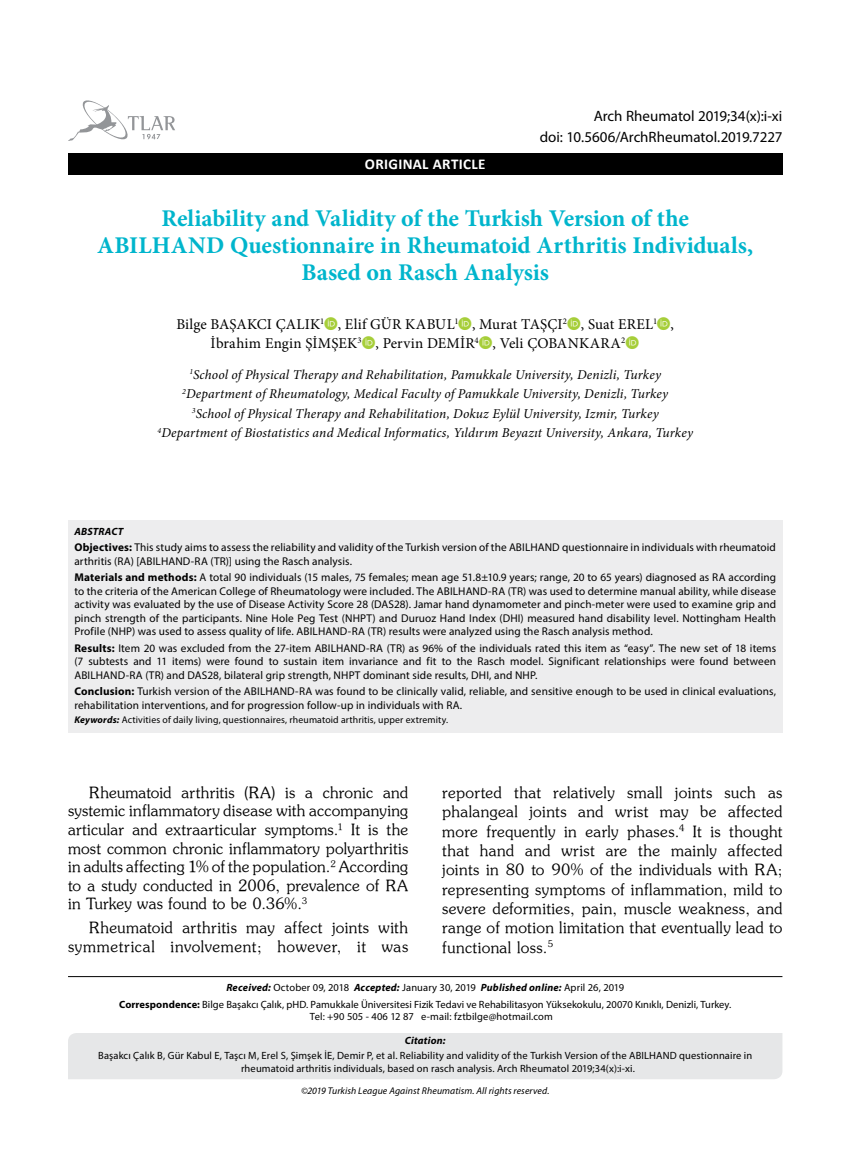
<style>
.page{position:relative;width:859px;height:1170px;background:#fff}
.page>*{position:absolute;margin:0;border:0;box-sizing:border-box;transform-origin:0 0}
.t1{font:700 24px/27px "Minion Pro";color:#00b5cc;text-align:center}
.t2{font:15.45px/19.4px "Souvenir Turk";letter-spacing:.025em;color:#000;text-align:justify}
.t3{font:15px/19.5px "Minion Pro";letter-spacing:.01em;color:#000}
.t4{font:15px "Myriad Pro";color:#000}
.t5{font:700 15px "Calibri";letter-spacing:.02em;color:#fff}
.t6{font:italic 13.5px/19.5px "Minion Pro";letter-spacing:.01em;color:#000;text-align:center}
.t7{font:11.25px/13.5px "Myriad Pro";letter-spacing:.01em;color:#000}
.t8{font:10.5px/16.8px "Myriad Pro";letter-spacing:.01em;color:#000;text-align:center}
.t9{font:italic 700 10.5px "Myriad Pro";letter-spacing:.02em;color:#000}
.t10{font:9.75px "Myriad Pro";letter-spacing:.015em;color:#000}
.t11{font:italic 9.75px "Myriad Pro";letter-spacing:.01em;color:#000}
.s1{font-weight:700}
.s2{font-weight:700;font-style:italic}
</style>
<div class="page">
<div style="left:68px;top:153px;width:714px;height:21px;background:#000"></div>
<svg style="left:68px;top:100px;width:107px;height:41px"></svg>
<div style="left:68px;top:520px;width:714px;height:212px;background:#ededee"></div>
<hr style="left:68px;top:976px;width:714px;height:1px;background:#000">
<div style="left:68px;top:1033px;width:714px;height:46px;background:#e6e7e8"></div>
<h3 class="t4" style="left:594px;top:107px;width:190px">Arch Rheumatol 2019;34(x):i-xi</h3>
<h3 class="t5" style="left:365px;top:153px;width:122px">ORIGINAL ARTICLE</h3>
<h3 class="t4" style="left:540px;top:127px;width:244px">doi: 10.5606/ArchRheumatol.2019.7227</h3>
<h1 class="t1" style="left:97px;top:204px;width:658px">Reliability and Validity of the Turkish Version of the<br>ABILHAND Questionnaire in Rheumatoid Arthritis Individuals,<br>Based on Rasch Analysis</h1>
<h3 class="t3" style="left:211px;top:314px;width:465px;text-indent:-34px">Bilge BAŞAKCI ÇALIK<sup>1</sup> , Elif GÜR KABUL<sup>1</sup> , Murat TAŞÇI<sup>2</sup> , Suat EREL<sup>1</sup> ,<br>İbrahim Engin ŞİMŞEK<sup>3</sup> , Pervin DEMİR<sup>4</sup> , Veli ÇOBANKARA<sup>2</sup></h3>
<p class="t6" style="left:157px;top:364px;width:537px"><sup>1</sup>School of Physical Therapy and Rehabilitation, Pamukkale University, Denizli, Turkey <sup>2</sup>Department of Rheumatology, Medical Faculty of Pamukkale University, Denizli, Turkey<br><sup>3</sup>School of Physical Therapy and Rehabilitation, Dokuz Eylül University, Izmir, Turkey <sup>4</sup>Department of Biostatistics and Medical Informatics, Yıldırım Beyazıt University, Ankara, Turkey</p>
<p class="t9" style="left:74px;top:524px;width:50px">ABSTRACT</p>
<p class="t7" style="left:74px;top:540px;width:703px"><span class="s1">Objectives:</span> This study aims to assess the reliability and validity of the Turkish version of the ABILHAND questionnaire in individuals with rheumatoid arthritis (RA) [ABILHAND-RA (TR)] using the Rasch analysis.</p>
<p class="t7" style="left:74px;top:570px;width:703px;text-align:justify"><span class="s1">Materials and methods:</span> A total 90 individuals (15 males, 75 females; mean age 51.8±10.9 years; range, 20 to 65 years) diagnosed as RA according to the criteria of the American College of Rheumatology were included. The ABILHAND-RA (TR) was used to determine manual ability, while disease activity was evaluated by the use of Disease Activity Score 28 (DAS28). Jamar hand dynamometer and pinch-meter were used to examine grip and pinch strength of the participants. Nine Hole Peg Test (NHPT) and Duruoz Hand Index (DHI) measured hand disability level. Nottingham Health Profile (NHP) was used to assess quality of life. ABILHAND-RA (TR) results were analyzed using the Rasch analysis method.</p>
<p class="t7" style="left:74px;top:641px;width:703px;text-align:justify"><span class="s1">Results:</span> Item 20 was excluded from the 27-item ABILHAND-RA (TR) as 96% of the individuals rated this item as “easy”. The new set of 18 items (7 subtests and 11 items) were found to sustain item invariance and fit to the Rasch model. Significant relationships were found between ABILHAND-RA (TR) and DAS28, bilateral grip strength, NHPT dominant side results, DHI, and NHP.</p>
<p class="t7" style="left:74px;top:684px;width:703px"><span class="s1">Conclusion:</span> Turkish version of the ABILHAND-RA was found to be clinically valid, reliable, and sensitive enough to be used in clinical evaluations, rehabilitation interventions, and for progression follow-up in individuals with RA.</p>
<p class="t10" style="left:74px;top:714px;width:375px"><span class="s2">Keywords:</span> Activities of daily living, questionnaires, rheumatoid arthritis, upper extremity.</p>
<p class="t2" style="left:442px;top:782px;width:342px">reported that relatively small joints such as phalangeal joints and wrist may be affected more frequently in early phases.<sup>4</sup> It is thought that hand and wrist are the mainly affected joints in 80 to 90% of the individuals with RA; representing symptoms of inflammation, mild to severe deformities, pain, muscle weakness, and range of motion limitation that eventually lead to functional loss.<sup>5</sup></p>
<p class="t8" style="left:119px;top:978px;width:614px"><span class="s2">Received:</span> October 09, 2018 <span class="s2">Accepted:</span> January 30, 2019 <span class="s2">Published online:</span> April 26, 2019<br><span class="s1">Correspondence:</span> Bilge Başakcı Çalık, pHD. Pamukkale Üniversitesi Fizik Tedavi ve Rehabilitasyon Yüksekokulu, 20070 Kınıklı, Denizli, Turkey.</p>
<p class="t8" style="left:310px;top:1008px;width:244px">Tel: +90 505 - 406 12 87 e-mail: fztbilge@hotmail.com</p>
<p class="t2" style="left:68px;top:782px;width:342px;line-height:18.6px;text-indent:21px">Rheumatoid arthritis (RA) is a chronic and systemic inflammatory disease with accompanying articular and extraarticular symptoms.<sup>1</sup> It is the most common chronic inflammatory polyarthritis in adults affecting 1% of the population.<sup>2</sup> According to a study conducted in 2006, prevalence of RA in Turkey was found to be 0.36%.<sup>3</sup></p>
<h2 class="t2" style="left:68px;top:918px;width:342px;line-height:18.6px;text-align:right">Rheumatoid arthritis may affect joints with symmetrical involvement; however, it was</h2>
<p class="t9" style="left:405px;top:1033px;width:42px">Citation:</p>
<p class="t8" style="left:241px;top:1048px;width:513px;line-height:12.6px;text-align:left;text-indent:-143px">Başakcı Çalık B, Gür Kabul E, Taşcı M, Erel S, Şimşek İE, Demir P, et al. Reliability and validity of the Turkish Version of the ABILHAND questionnaire in rheumatoid arthritis individuals, based on rasch analysis. Arch Rheumatol 2019;34(x):i-xi.</p>
<p class="t11" style="left:301px;top:1084px;width:250px">©2019 Turkish League Against Rheumatism. All rights reserved.</p>
</div>
